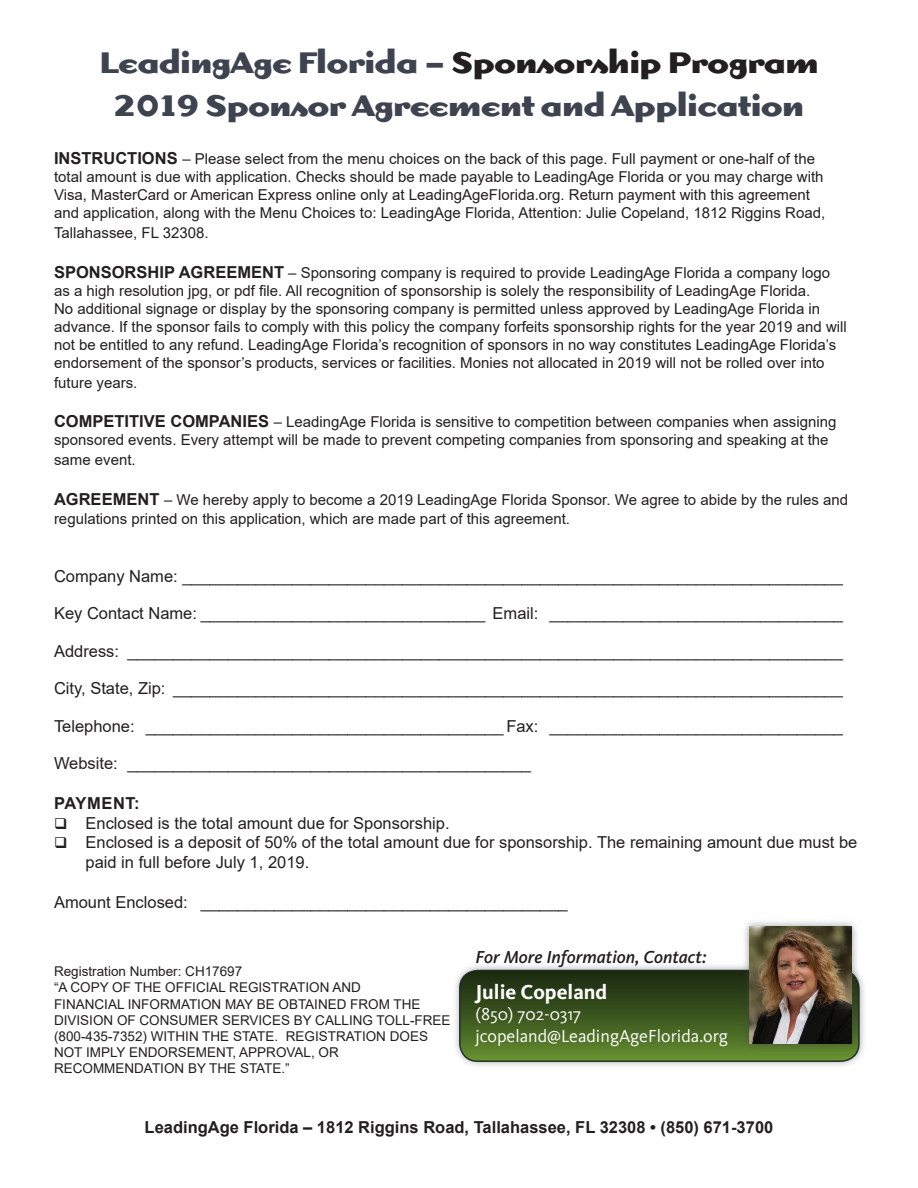
<style>
.page{position:relative;width:918px;height:1188px;background:#fff}
.page>*{position:absolute;margin:0;border:0;box-sizing:border-box;transform-origin:0 0}
.t1{font:700 33px "Dogma OT";color:#3e444f}
.t2{font:700 21px "Kievit OT";color:#fff}
.t3{font:18px "Kievit OT";color:#fff}
.t4{font:italic 500 18px "Kievit OT";color:#231f20}
.t5{font:16.5px/19.8px "Arial";color:#231f20}
.t6{font:700 16.5px "Arial";color:#231f20}
.t7{font:700 16.5px "Arial";letter-spacing:.035em;color:#231f20}
.t8{font:15px/18px "Arial";color:#231f20}
.t9{font:13.5px/16.2px "Arial";color:#231f20}
.s1{color:#231f20}
.s2{font-weight:700;font-size:16.5px}
</style>
<div class="page">
<div style="left:452px;top:962px;width:415px;height:108px;background:#3e444f;opacity:.55"></div>
<div style="left:460px;top:971px;width:399px;height:90px;background:linear-gradient(to bottom,#17240e,#638c30);border-radius:18px"></div>
<div style="left:459px;top:970px;width:401px;height:92px;border:2px solid #3e444f;border-radius:18px"></div>
<div style="left:741px;top:918px;width:119px;height:134px;background:#3e444f;opacity:.55"></div>
<img style="left:749px;top:927px;width:103px;height:116px">
<p class="t1" style="left:100px;top:46px;width:720px">LeadingAge Florida – <span class="s1">Sponsorship Program</span></p>
<p class="t1" style="left:114px;top:89px;width:692px">2019 Sponsor Agreement and Application</p>
<p class="t8" style="left:54px;top:150px;width:773px"><span class="s2">INSTRUCTIONS</span> – Please select from the menu choices on the back of this page. Full payment or one-half of the total amount is due with application. Checks should be made payable to LeadingAge Florida or you may charge with Visa, MasterCard or American Express online only at LeadingAgeFlorida.org. Return payment with this agreement and application, along with the Menu Choices to: LeadingAge Florida, Attention: Julie Copeland, 1812 Riggins Road,</p>
<p class="t8" style="left:54px;top:224px;width:156px">Tallahassee, FL 32308.</p>
<p class="t8" style="left:54px;top:263px;width:794px"><span class="s2">SPONSORSHIP AGREEMENT</span> – Sponsoring company is required to provide LeadingAge Florida a company logo as a high resolution jpg, or pdf file. All recognition of sponsorship is solely the responsibility of LeadingAge Florida.<br>No additional signage or display by the sponsoring company is permitted unless approved by LeadingAge Florida in advance. If the sponsor fails to comply with this policy the company forfeits sponsorship rights for the year 2019 and will not be entitled to any refund. LeadingAge Florida’s recognition of sponsors in no way constitutes LeadingAge Florida’s endorsement of the sponsor’s products, services or facilities. Monies not allocated in 2019 will not be rolled over into</p>
<p class="t8" style="left:54px;top:373px;width:85px">future years.</p>
<p class="t8" style="left:54px;top:413px;width:784px"><span class="s2">COMPETITIVE COMPANIES</span> – LeadingAge Florida is sensitive to competition between companies when assigning sponsored events. Every attempt will be made to prevent competing companies from sponsoring and speaking at the</p>
<p class="t8" style="left:54px;top:451px;width:83px">same event.</p>
<p class="t8" style="left:54px;top:489px;width:796px;line-height:19.8px"><span class="s2">AGREEMENT</span> – We hereby apply to become a 2019 LeadingAge Florida Sponsor. We agree to abide by the rules and regulations printed on this application, which are made part of this agreement.</p>
<p class="t5" style="left:54px;top:566px;width:790px">Company Name: ________________________________________________________________________</p>
<p class="t5" style="left:54px;top:603px;width:791px">Key Contact Name: _______________________________ Email: ________________________________</p>
<p class="t5" style="left:54px;top:641px;width:790px">Address: ______________________________________________________________________________</p>
<p class="t5" style="left:54px;top:678px;width:790px">City, State, Zip: _________________________________________________________________________</p>
<p class="t5" style="left:54px;top:716px;width:791px">Telephone: _______________________________________ Fax: ________________________________</p>
<p class="t5" style="left:54px;top:753px;width:479px">Website: ____________________________________________</p>
<p class="t7" style="left:54px;top:791px;width:87px">PAYMENT:</p>
<p class="t5" style="left:54px;top:813px;width:397px">❑ Enclosed is the total amount due for Sponsorship.</p>
<p class="t5" style="left:86px;top:833px;width:773px;text-indent:-32px">❑ Enclosed is a deposit of 50% of the total amount due for sponsorship. The remaining amount due must be paid in full before July 1, 2019.</p>
<p class="t5" style="left:54px;top:892px;width:515px">Amount Enclosed: ________________________________________</p>
<p class="t9" style="left:54px;top:963px;width:190px">Registration Number: CH17697</p>
<p class="t9" style="left:54px;top:979px;width:398px">“A COPY OF THE OFFICIAL REGISTRATION AND<br>FINANCIAL INFORMATION MAY BE OBTAINED FROM THE DIVISION OF CONSUMER SERVICES BY CALLING TOLL-FREE (800-435-7352) WITHIN THE STATE. REGISTRATION DOES NOT IMPLY ENDORSEMENT, APPROVAL, OR RECOMMENDATION BY THE STATE.”</p>
<p class="t4" style="left:475px;top:947px;width:232px">For More Information, Contact:</p>
<p class="t2" style="left:475px;top:979px;width:133px">Julie Copeland</p>
<p class="t3" style="left:475px;top:1004px;width:107px">(850) 702-0317</p>
<p class="t3" style="left:475px;top:1026px;width:254px">jcopeland@LeadingAgeFlorida.org</p>
<p class="t6" style="left:145px;top:1115px;width:630px">LeadingAge Florida – 1812 Riggins Road, Tallahassee, FL 32308 • (850) 671-3700</p>
</div>
